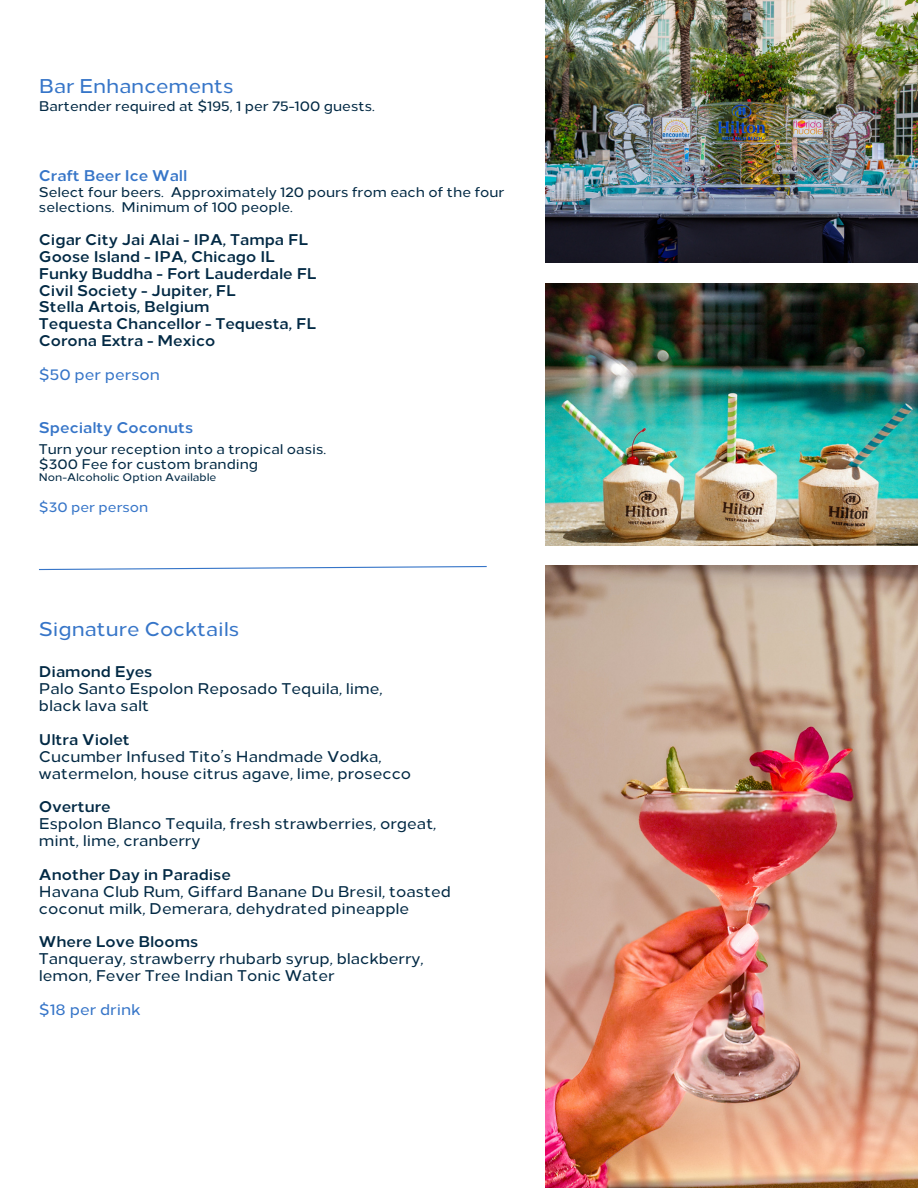
<style>
.page{position:relative;width:918px;height:1188px;background:#fff}
.page>*{position:absolute;margin:0;border:0;box-sizing:border-box;transform-origin:0 0}
.t1{font:500 19.95px "Loew Two Zero";color:#3675c8}
.t2{font:500 15.45px/16.8px "Loew Two Zero";color:#022944}
.t3{font:700 15.45px "Loew Two Zero";color:#022944}
.t4{font:700 15.45px "Loew Two Zero";color:#3675c8}
.t5{font:500 15.45px "Loew Two Zero";color:#3675c8}
.t6{font:500 13.95px/14.7px "Loew Two Zero";color:#022944}
.t7{font:500 13.95px "Loew Two Zero";color:#3675c8}
.t8{font:500 10.95px "Loew Two Zero";color:#022944}
</style>
<div class="page">
<img style="left:546px;top:566px;width:372px;height:622px">
<svg style="left:39px;top:566px;width:448px;height:5px"></svg>
<img style="left:546px;top:0;width:372px;height:262px">
<img style="left:546px;top:283px;width:372px;height:262px">
<p class="t1" style="left:39px;top:74px;width:196px">Bar Enhancements</p>
<p class="t6" style="left:39px;top:99px;width:337px">Bartender required at $195, 1 per 75-100 guests.</p>
<p class="t4" style="left:39px;top:166px;width:150px">Craft Beer Ice Wall</p>
<p class="t6" style="left:39px;top:185px;width:467px">Select four beers. Approximately 120 pours from each of the four selections. Minimum of 100 people.</p>
<p class="t3" style="left:39px;top:230px;width:271px">Cigar City Jai Alai - IPA, Tampa FL</p>
<p class="t3" style="left:39px;top:247px;width:238px">Goose Island - IPA, Chicago IL</p>
<p class="t3" style="left:39px;top:264px;width:279px">Funky Buddha - Fort Lauderdale FL</p>
<p class="t3" style="left:39px;top:281px;width:198px">Civil Society - Jupiter, FL</p>
<p class="t3" style="left:39px;top:298px;width:172px">Stella Artois, Belgium</p>
<p class="t3" style="left:39px;top:315px;width:279px">Tequesta Chancellor - Tequesta, FL</p>
<p class="t3" style="left:39px;top:332px;width:178px">Corona Extra - Mexico</p>
<p class="t5" style="left:39px;top:365px;width:123px">$50 per person</p>
<p class="t4" style="left:39px;top:418px;width:156px">Specialty Coconuts</p>
<p class="t6" style="left:39px;top:441px;width:289px">Turn your reception into a tropical oasis.</p>
<p class="t6" style="left:39px;top:457px;width:221px">$300 Fee for custom branding</p>
<p class="t8" style="left:39px;top:471px;width:179px">Non-Alcoholic Option Available</p>
<p class="t7" style="left:39px;top:499px;width:111px">$30 per person</p>
<p class="t1" style="left:39px;top:617px;width:202px">Signature Cocktails</p>
<p class="t3" style="left:39px;top:663px;width:115px">Diamond Eyes</p>
<p class="t2" style="left:39px;top:680px;width:345px">Palo Santo Espolon Reposado Tequila, lime,</p>
<p class="t2" style="left:39px;top:697px;width:112px">black lava salt</p>
<p class="t3" style="left:39px;top:730px;width:92px">Ultra Violet</p>
<p class="t2" style="left:39px;top:748px;width:374px">Cucumber Infused Tito’s Handmade Vodka, watermelon, house citrus agave, lime, prosecco</p>
<p class="t3" style="left:39px;top:798px;width:73px">Overture</p>
<p class="t2" style="left:39px;top:815px;width:399px">Espolon Blanco Tequila, fresh strawberries, orgeat, mint, lime, cranberry</p>
<p class="t3" style="left:39px;top:865px;width:193px">Another Day in Paradise</p>
<p class="t2" style="left:39px;top:883px;width:413px">Havana Club Rum, Giffard Banane Du Bresil, toasted coconut milk, Demerara, dehydrated pineapple</p>
<p class="t3" style="left:39px;top:933px;width:161px">Where Love Blooms</p>
<p class="t2" style="left:39px;top:950px;width:386px">Tanqueray, strawberry rhubarb syrup, blackberry, lemon, Fever Tree Indian Tonic Water</p>
<p class="t5" style="left:39px;top:1000px;width:103px">$18 per drink</p>
</div>
